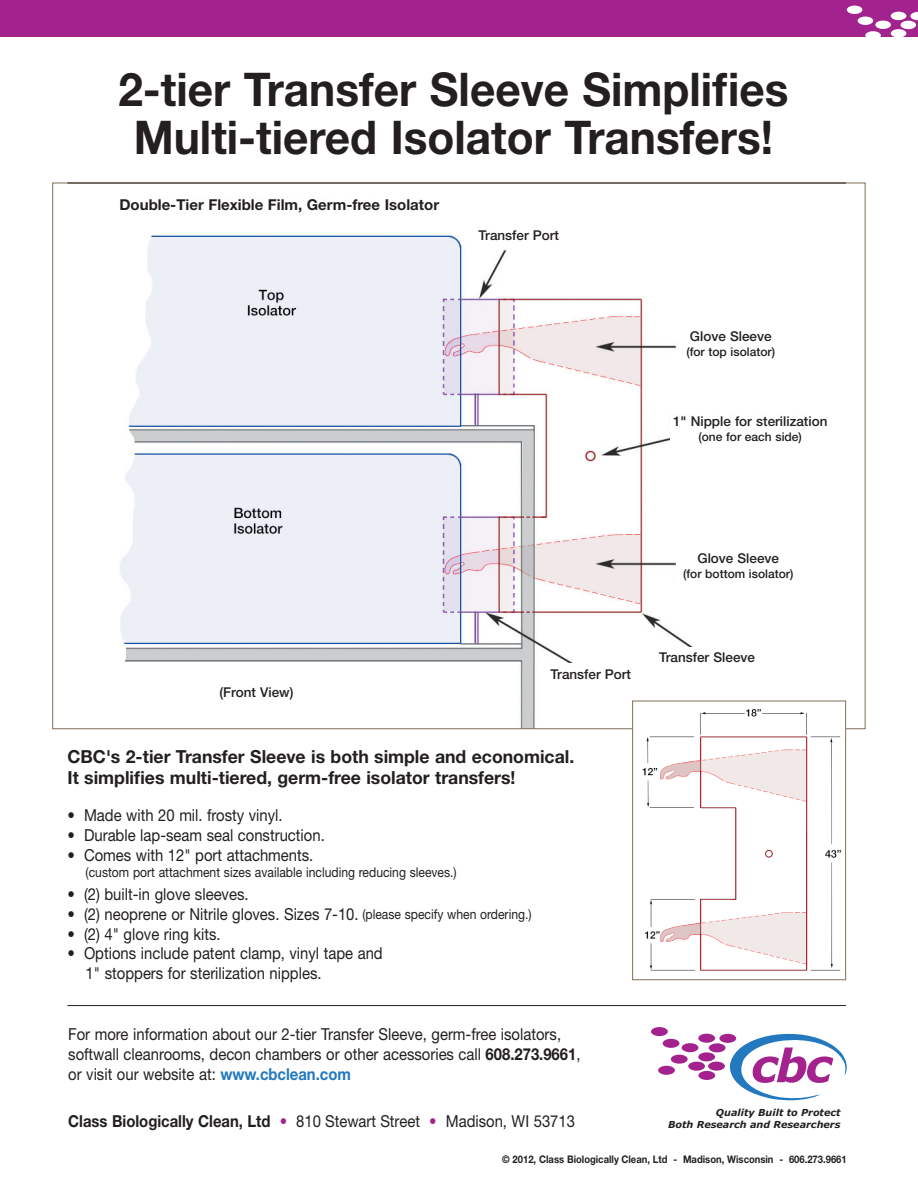
<style>
.page{position:relative;width:918px;height:1188px;background:#fff}
.page>*{position:absolute;margin:0;border:0;box-sizing:border-box;transform-origin:0 0}
.t1{font:700 46.5px/48px "Helvetica Neue";color:#231f20;text-align:center;scale:.95 1}
.t2{font:700 18px/21px "Helvetica Neue";color:#231f20}
.t3{font:16.5px/19.8px "Helvetica Neue";color:#231f20;scale:.9 1}
.t4{font:700 15px "Helvetica Neue";color:#231f20}
.t5{font:500 13.5px "Helvetica Neue";color:#231f20}
.t6{font:13.5px "Helvetica Neue";color:#231f20;scale:.9 1}
.t7{font:500 12px "Helvetica Neue";color:#231f20}
.t8{font:700 10.5px "Helvetica Neue";color:#231f20;scale:.9 1}
.t9{font:italic 700 9.6px "Verdana";color:#231f20}
.s1{font-size:13.5px}
.s2{font-weight:700}
.s3{font-weight:700;color:#2279bf}
.s4{font-weight:700;color:#a2238e}
</style>
<div class="page">
<img style="left:120px;top:235px;width:726px;height:492px">
<hr style="left:68px;top:183px;width:778px;height:1px;background:#231f20">
<hr style="left:68px;top:1005px;width:778px;height:1px;background:#231f20">
<svg style="left:726px;top:1033px;width:121px;height:68px"></svg>
<div style="left:719px;top:1034px;width:17px;height:9px;background:#a3228e;border-radius:50%"></div>
<div style="left:698px;top:1034px;width:17px;height:9px;background:#a3228e;border-radius:50%"></div>
<div style="left:709px;top:1043px;width:17px;height:9px;background:#a3228e;border-radius:50%"></div>
<div style="left:698px;top:1052px;width:17px;height:9px;background:#a3228e;border-radius:50%"></div>
<div style="left:708px;top:1062px;width:17px;height:9px;background:#a3228e;border-radius:50%"></div>
<div style="left:688px;top:1062px;width:17px;height:9px;background:#a3228e;border-radius:50%"></div>
<div style="left:698px;top:1071px;width:17px;height:9px;background:#a3228e;border-radius:50%"></div>
<div style="left:682px;top:1043px;width:16px;height:9px;background:#a3228e;border-radius:50%"></div>
<div style="left:663px;top:1039px;width:16px;height:9px;background:#a3228e;border-radius:50%"></div>
<div style="left:651px;top:1027px;width:17px;height:9px;background:#a3228e;border-radius:50%"></div>
<div style="left:671px;top:1055px;width:17px;height:9px;background:#a3228e;border-radius:50%"></div>
<div style="left:658px;top:1066px;width:17px;height:9px;background:#a3228e;border-radius:50%"></div>
<img style="left:634px;top:703px;width:210px;height:268px">
<div style="left:632px;top:701px;width:214px;height:279px;border:1px solid #806f57"></div>
<div style="left:0;top:0;width:918px;height:37px;background:#a2238e"></div>
<svg style="left:881px;top:11px;width:37px;height:26px"></svg>
<div style="left:875px;top:21px;width:16px;height:8px;background:#fff;border-radius:50%"></div>
<div style="left:858px;top:17px;width:15px;height:8px;background:#fff;border-radius:50%"></div>
<div style="left:847px;top:6px;width:15px;height:8px;background:#fff;border-radius:50%"></div>
<div style="left:865px;top:31px;width:16px;height:9px;background:#fff;border-radius:50%"></div>
<div style="left:219px;top:687px;width:84px;height:29px;background:#fff"></div>
<div style="left:550px;top:664px;width:101px;height:33px;background:#fff"></div>
<div style="left:659px;top:647px;width:120px;height:27px;background:#fff"></div>
<div style="left:478px;top:231px;width:101px;height:16px;background:#fff"></div>
<div style="left:681px;top:331px;width:100px;height:37px;background:#fff"></div>
<div style="left:677px;top:553px;width:123px;height:37px;background:#fff"></div>
<div style="left:670px;top:417px;width:160px;height:36px;background:#fff"></div>
<h1 class="t1" style="left:118px;top:70px;width:707px">2-tier Transfer Sleeve Simplifies<br>Multi-tiered Isolator Transfers!</h1>
<p class="t4" style="left:120px;top:200px;width:321px">Double-Tier Flexible Film, Germ-free Isolator</p>
<p class="t5" style="left:478px;top:231px;width:82px">Transfer Port</p>
<p class="t5" style="left:690px;top:331px;width:83px">Glove Sleeve</p>
<p class="t7" style="left:686px;top:347px;width:90px">(for top isolator)</p>
<p class="t5" style="left:673px;top:417px;width:156px">1" Nipple for sterilization</p>
<p class="t7" style="left:699px;top:433px;width:105px">(one for each side)</p>
<p class="t5" style="left:697px;top:553px;width:83px">Glove Sleeve</p>
<p class="t7" style="left:683px;top:569px;width:112px">(for bottom isolator)</p>
<p class="t5" style="left:219px;top:687px;width:76px">(Front View)</p>
<p class="t5" style="left:550px;top:669px;width:82px">Transfer Port</p>
<p class="t2" style="left:68px;top:748px;width:508px">CBC's 2-tier Transfer Sleeve is both simple and economical.<br>It simplifies multi-tiered, germ-free isolator transfers!</p>
<p class="t3" style="left:68px;top:807px;width:241px">• Made with 20 mil. frosty vinyl.</p>
<p class="t3" style="left:68px;top:827px;width:287px">• Durable lap-seam seal construction.</p>
<p class="t3" style="left:68px;top:847px;width:275px">• Comes with 12" port attachments.</p>
<p class="t6" style="left:86px;top:867px;width:414px">(custom port attachment sizes available including reducing sleeves.)</p>
<p class="t3" style="left:68px;top:886px;width:203px">• (2) built-in glove sleeves.</p>
<p class="t3" style="left:68px;top:906px;width:517px">• (2) neoprene or Nitrile gloves. Sizes 7-10. <span class="s1">(please specify when ordering.)</span></p>
<p class="t3" style="left:68px;top:925px;width:172px">• (2) 4" glove ring kits.</p>
<p class="t3" style="left:86px;top:945px;width:332px;text-indent:-18px">• Options include patent clamp, vinyl tape and<br>1" stoppers for sterilization nipples.</p>
<p class="t3" style="left:68px;top:1026px;width:571px">For more information about our 2-tier Transfer Sleeve, germ-free isolators, softwall cleanrooms, decon chambers or other acessories call <span class="s2">608.273.9661</span>, or visit our website at: <span class="s3">www.cbclean.com</span></p>
<p class="t5" style="left:659px;top:653px;width:97px">Transfer Sleeve</p>
<p class="t9" style="left:716px;top:1108px;width:126px">Quality Built to Protect</p>
<p class="t3" style="left:68px;top:1111px;width:565px"><span class="s2">Class Biologically Clean, Ltd</span> <span class="s4">•</span> 810 Stewart Street <span class="s4">•</span> Madison, WI 53713</p>
<p class="t9" style="left:668px;top:1119px;width:174px">Both Research and Researchers</p>
<p class="t8" style="left:502px;top:1155px;width:384px">© 2012, Class Biologically Clean, Ltd - Madison, Wisconsin - 606.273.9661</p>
</div>
